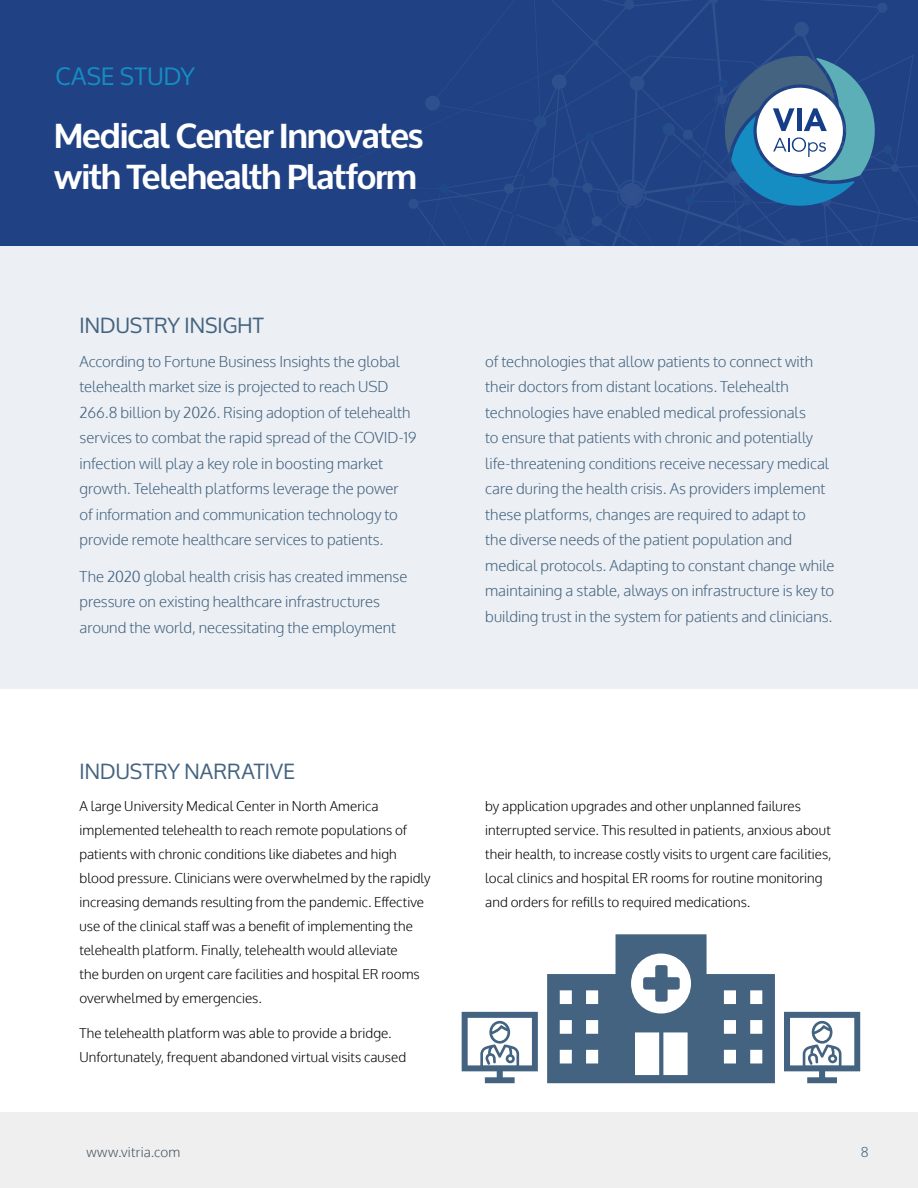
<style>
.page{position:relative;width:918px;height:1188px;background:#fff}
.page>*{position:absolute;margin:0;border:0;box-sizing:border-box;transform-origin:0 0}
.t1{font:700 34.35px/41.1px "Oxygen";letter-spacing:-.03em;color:#fff}
.t2{font:24px "Oxygen";letter-spacing:.015em;color:#158dc2}
.t3{font:21px "Oxygen";letter-spacing:.005em;color:#436381}
.t4{font:300 15px/25.5px "Oxygen";color:#436381}
.t5{font:300 13.5px/24px "Oxygen";letter-spacing:.005em;color:#000}
.t6{font:300 13.5px "Oxygen";letter-spacing:.015em;color:#455560}
.t7{font:300 13.5px "Oxygen";color:#436381}
</style>
<div class="page">
<div style="left:0;top:0;width:918px;height:251px;background:#204285"></div>
<div style="left:294px;top:181px;width:9px;height:9px;background:#274786;border-radius:50%"></div>
<svg style="left:409px;top:0;width:505px;height:246px"></svg>
<div style="left:0;top:1112px;width:918px;height:76px;background:#efeff0"></div>
<div style="left:0;top:246px;width:918px;height:443px;background:#eceff3"></div>
<svg style="left:547px;top:934px;width:228px;height:149px"></svg>
<svg style="left:462px;top:1012px;width:76px;height:71px"></svg>
<svg style="left:784px;top:1012px;width:76px;height:71px"></svg>
<h2 class="t2" style="left:56px;top:63px;width:141px">CASE STUDY</h2>
<h1 class="t1" style="left:54px;top:117px;width:371px">Medical Center Innovates with Telehealth Platform</h1>
<h3 class="t3" style="left:80px;top:313px;width:186px">INDUSTRY INSIGHT</h3>
<p class="t4" style="left:80px;top:349px;width:338px">According to Fortune Business Insights the global telehealth market size is projected to reach USD 266.8 billion by 2026. Rising adoption of telehealth services to combat the rapid spread of the COVID-19 infection will play a key role in boosting market growth. Telehealth platforms leverage the power<br>of information and communication technology to provide remote healthcare services to patients.</p>
<p class="t4" style="left:80px;top:564px;width:329px">The 2020 global health crisis has created immense pressure on existing healthcare infrastructures around the world, necessitating the employment</p>
<h3 class="t3" style="left:80px;top:759px;width:217px">INDUSTRY NARRATIVE</h3>
<p class="t5" style="left:80px;top:795px;width:352px">A large University Medical Center in North America implemented telehealth to reach remote populations of patients with chronic conditions like diabetes and high blood pressure. Clinicians were overwhelmed by the rapidly increasing demands resulting from the pandemic. Effective use of the clinical staff was a benefit of implementing the telehealth platform. Finally, telehealth would alleviate<br>the burden on urgent care facilities and hospital ER rooms overwhelmed by emergencies.</p>
<p class="t5" style="left:80px;top:1022px;width:328px">The telehealth platform was able to provide a bridge.<br>Unfortunately, frequent abandoned virtual visits caused</p>
<p class="t4" style="left:485px;top:349px;width:351px">of technologies that allow patients to connect with their doctors from distant locations. Telehealth technologies have enabled medical professionals<br>to ensure that patients with chronic and potentially life-threatening conditions receive necessary medical care during the health crisis. As providers implement these platforms, changes are required to adapt to<br>the diverse needs of the patient population and medical protocols. Adapting to constant change while maintaining a stable, always on infrastructure is key to building trust in the system for patients and clinicians.</p>
<p class="t5" style="left:485px;top:795px;width:348px">by application upgrades and other unplanned failures interrupted service. This resulted in patients, anxious about their health, to increase costly visits to urgent care facilities, local clinics and hospital ER rooms for routine monitoring and orders for refills to required medications.</p>
<p class="t6" style="left:86px;top:1143px;width:96px">www.vitria.com</p>
<p class="t7" style="left:861px;top:1144px;width:9px">8</p>
</div>
